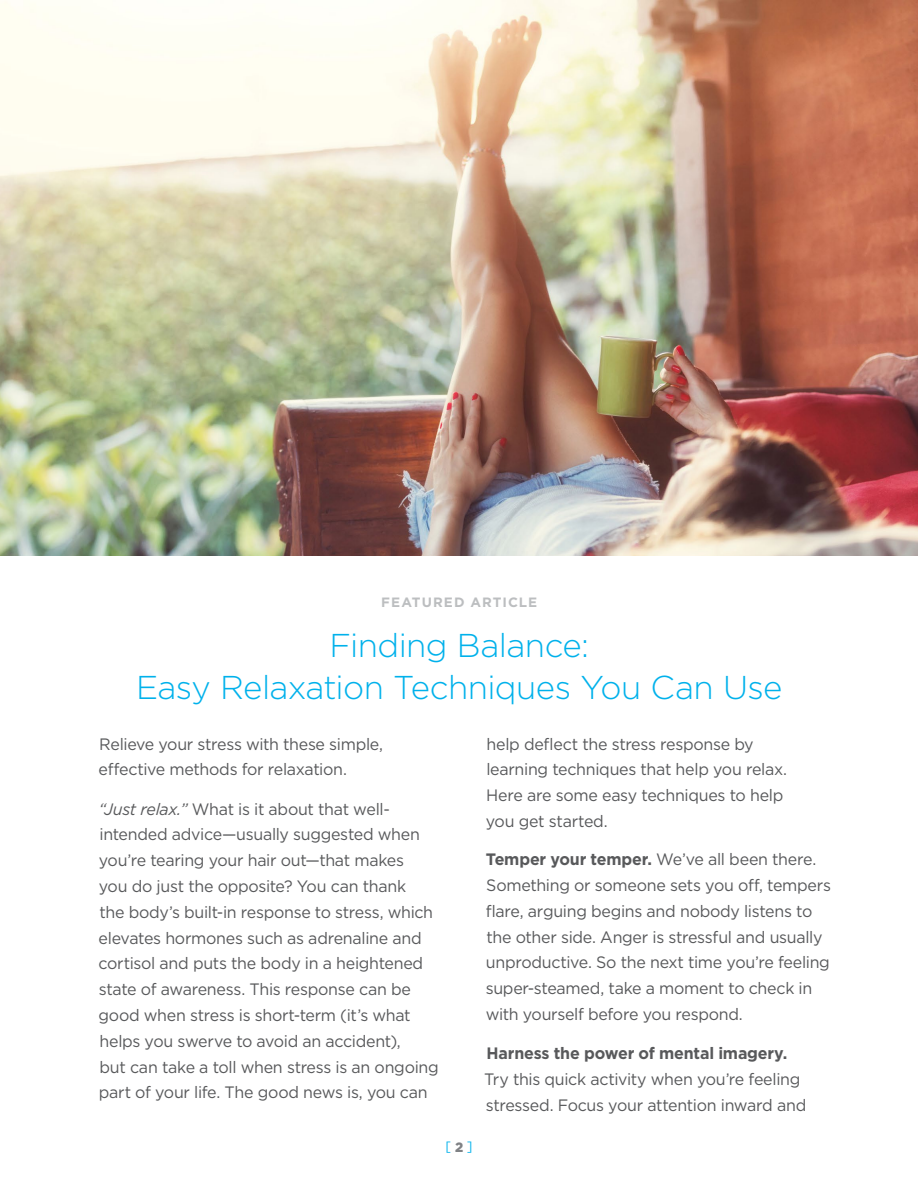
<style>
.page{position:relative;width:918px;height:1188px;background:#fff}
.page>*{position:absolute;margin:0;border:0;box-sizing:border-box;transform-origin:0 0}
.t1{font:300 33px/42px "Gotham";letter-spacing:-.02em;color:#00b1eb;text-align:center}
.t2{font:16.5px/25.8px "Gotham";letter-spacing:-.02em;color:#58595b}
.t3{font:700 16.5px "Gotham";letter-spacing:-.015em;color:#58595b}
.t4{font:700 13.5px "Gotham";letter-spacing:.075em;color:#bcbec0}
.t5{font:13.5px "Gotham";color:#00b1eb}
.s1{font-style:italic}
.s2{font-weight:700}
.s3{font-weight:900;color:#808285}
</style>
<div class="page">
<img style="left:0;top:0;width:918px;height:555px">
<p class="t4" style="left:381px;top:594px;width:157px">FEATURED ARTICLE</p>
<h1 class="t1" style="left:136px;top:623px;width:648px">Finding Balance:<br>Easy Relaxation Techniques You Can Use</h1>
<p class="t2" style="left:99px;top:730px;width:286px">Relieve your stress with these simple, effective methods for relaxation.</p>
<p class="t2" style="left:99px;top:796px;width:342px"><span class="s1">“Just relax.”</span> What is it about that well&shy;intended advice—usually suggested when you’re tearing your hair out—that makes<br>you do just the opposite? You can thank<br>the body’s built-in response to stress, which elevates hormones such as adrenaline and cortisol and puts the body in a heightened state of awareness. This response can be good when stress is short-term (it’s what helps you swerve to avoid an accident),<br>but can take a toll when stress is an ongoing part of your life. The good news is, you can</p>
<p class="t2" style="left:486px;top:730px;width:303px">help deflect the stress response by learning techniques that help you relax.<br>Here are some easy techniques to help you get started.</p>
<p class="t2" style="left:486px;top:846px;width:347px"><span class="s2">Temper your temper.</span> We’ve all been there.<br>Something or someone sets you off, tempers flare, arguing begins and nobody listens to the other side. Anger is stressful and usually unproductive. So the next time you’re feeling super-steamed, take a moment to check in with yourself before you respond.</p>
<p class="t3" style="left:487px;top:1043px;width:302px">Harness the power of mental imagery.</p>
<p class="t2" style="left:484px;top:1066px;width:324px">Try this quick activity when you’re feeling stressed. Focus your attention inward and</p>
<p class="t5" style="left:445px;top:1137px;width:29px">[<span class="s3">2</span>]</p>
</div>
